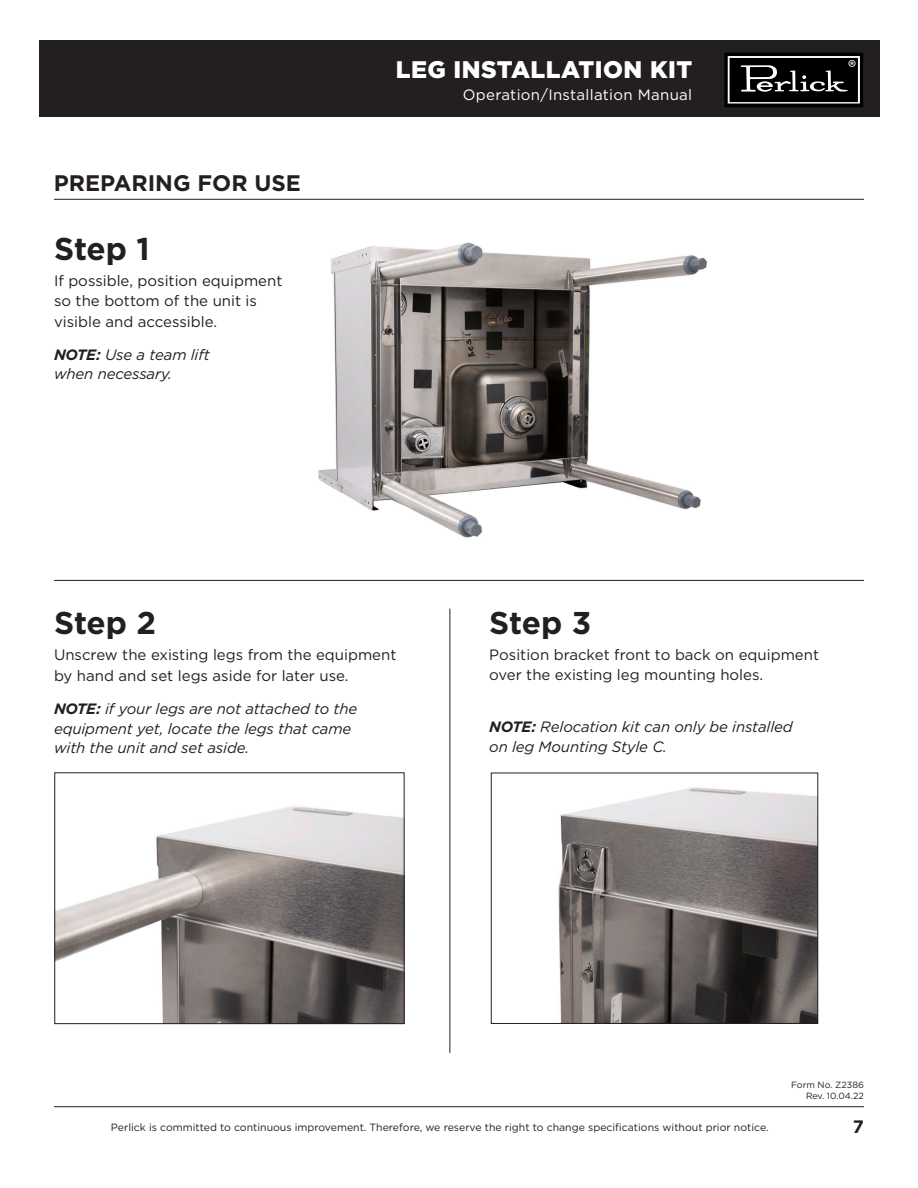
<style>
.page{position:relative;width:918px;height:1188px;background:#fff}
.page>*{position:absolute;margin:0;border:0;box-sizing:border-box;transform-origin:0 0}
.t1{font:700 31.5px "Gotham";letter-spacing:-.005em;color:#231f20}
.t2{font:900 24px "Gotham";letter-spacing:.02em;color:#fff}
.t3{font:700 22.5px "Gotham";color:#231f20}
.t4{font:700 18px "Gotham";color:#231f20}
.t5{font:15px/19.5px "Gotham";color:#231f20}
.t6{font:italic 15px/19.5px "Gotham";letter-spacing:-.01em;color:#231f20}
.t7{font:15px "Gotham";letter-spacing:.02em;color:#fff}
.t8{font:10.5px "Gotham";color:#231f20}
.t9{font:9px/10.8px "Gotham";color:#231f20;text-align:right}
.s1{font-weight:700}
</style>
<div class="page">
<hr style="left:54px;top:1106px;width:810px;height:1px;background:#231f20">
<div style="left:39px;top:40px;width:840px;height:77px;background:#231f20"></div>
<svg style="left:724px;top:53px;width:139px;height:54px;background:#2d2d2d"></svg>
<img style="left:318px;top:242px;width:389px;height:296px">
<img style="left:56px;top:806px;width:347px;height:216px">
<div style="left:54px;top:772px;width:351px;height:252px;border:1px solid #231f20"></div>
<img style="left:558px;top:787px;width:258px;height:235px">
<div style="left:491px;top:773px;width:327px;height:251px;border:1px solid #231f20"></div>
<hr style="left:54px;top:199px;width:810px;height:1px;background:#231f20">
<hr style="left:54px;top:580px;width:810px;height:1px;background:#231f20">
<hr style="left:450px;top:609px;width:1px;height:444px;background:#231f20">
<p class="t3" style="left:54px;top:168px;width:248px">PREPARING FOR USE</p>
<p class="t1" style="left:54px;top:228px;width:97px">Step 1</p>
<p class="t5" style="left:54px;top:271px;width:230px">If possible, position equipment so the bottom of the unit is</p>
<p class="t5" style="left:54px;top:311px;width:165px">visible and accessible.</p>
<p class="t6" style="left:54px;top:344px;width:157px"><span class="s1">NOTE:</span> Use a team lift when necessary.</p>
<h2 class="t2" style="left:396px;top:53px;width:298px">LEG INSTALLATION KIT</h2>
<p class="t7" style="left:463px;top:85px;width:231px">Operation/Installation Manual</p>
<p class="t1" style="left:54px;top:602px;width:104px">Step 2</p>
<p class="t5" style="left:54px;top:644px;width:344px;line-height:21px">Unscrew the existing legs from the equipment by hand and set legs aside for later use.</p>
<p class="t6" style="left:54px;top:699px;width:305px"><span class="s1">NOTE:</span> if your legs are not attached to the equipment yet, locate the legs that came with the unit and set aside.</p>
<p class="t1" style="left:489px;top:602px;width:104px">Step 3</p>
<p class="t5" style="left:489px;top:645px;width:331px">Position bracket front to back on equipment over the existing leg mounting holes.</p>
<p class="t6" style="left:489px;top:717px;width:305px"><span class="s1">NOTE:</span> Relocation kit can only be installed on leg Mounting Style C.</p>
<p class="t9" style="left:791px;top:1080px;width:74px">Form No. Z2386<br>Rev. 10.04.22</p>
<p class="t8" style="left:111px;top:1120px;width:659px">Perlick is committed to continuous improvement. Therefore, we reserve the right to change specifications without prior notice.</p>
<p class="t4" style="left:853px;top:1114px;width:13px">7</p>
</div>
